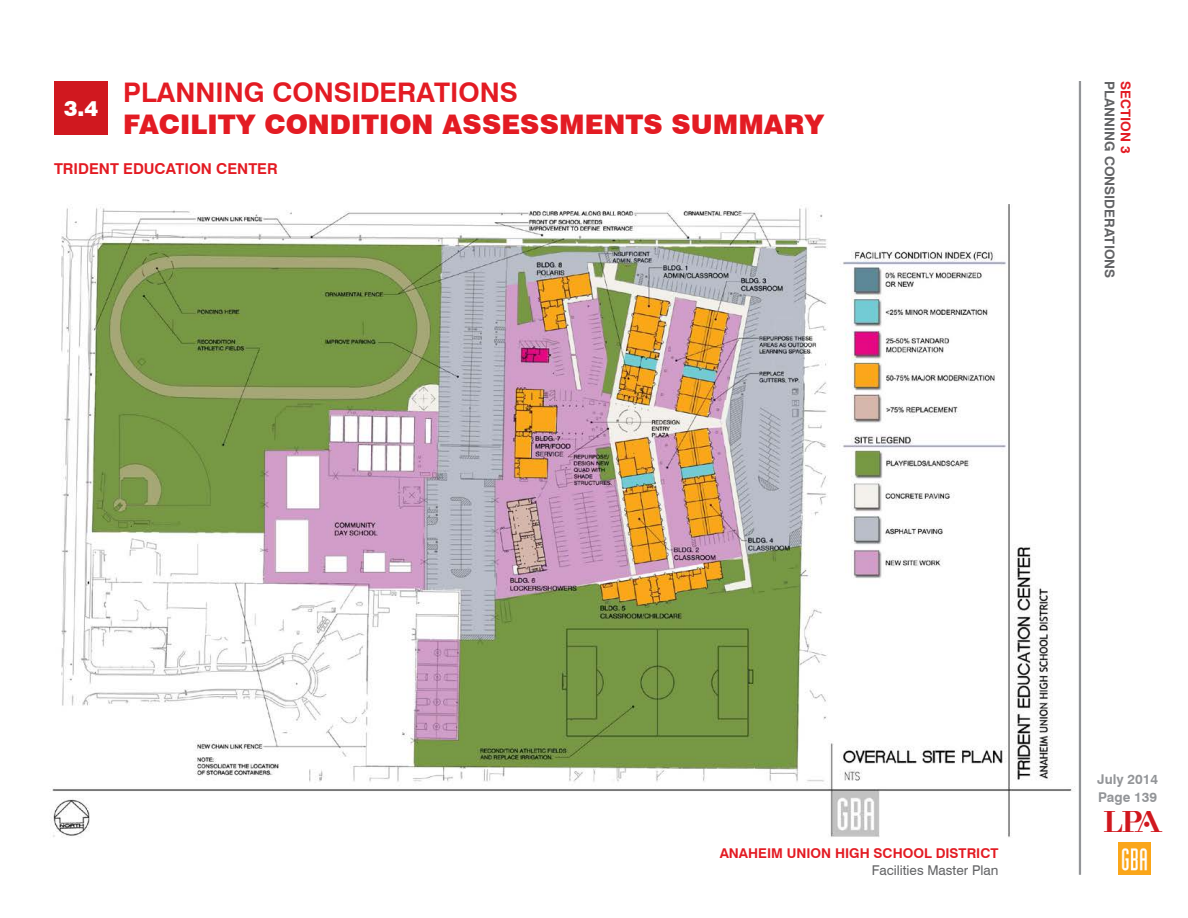
<style>
.page{position:relative;width:1188px;height:918px;background:#fff}
.page>*{position:absolute;margin:0;border:0;box-sizing:border-box;transform-origin:0 0}
.t1{font:900 27px "Swiss 721 BT";color:#e31b23}
.t2{font:700 27px "Swiss 721 BT";color:#e31b23}
.t3{font:900 21px "Swiss 721 BT";color:#fff}
.t4{font:21px "LPA Logo Regular";color:#d0181f}
.t5{font:700 15px "Swiss 721 BT";color:#e31b23}
.t6{font:700 13.5px "Swiss 721 BT";color:#e31b23}
.t7{font:700 13.5px "Swiss 721 BT";color:#636466}
.t8{font:13.5px "Swiss 721 BT";color:#636466}
.t9{font:700 13.5px "Swiss 721 BT";color:#939598}
</style>
<div class="page">
<hr style="left:1079px;top:81px;width:2px;height:794px;background:#939598">
<div style="left:54px;top:81px;width:54px;height:54px;background:#d0181f"></div>
<img style="left:1118px;top:842px;width:32px;height:33px">
<img style="left:52px;top:204px;width:1023px;height:633px">
<h2 class="t3" style="left:64px;top:96px;width:36px">3.4</h2>
<h1 class="t2" style="left:123px;top:76px;width:396px">PLANNING CONSIDERATIONS</h1>
<h1 class="t1" style="left:123px;top:108px;width:703px">FACILITY CONDITION ASSESSMENTS SUMMARY</h1>
<p class="t5" style="left:54px;top:159px;width:225px">TRIDENT EDUCATION CENTER</p>
<p class="t7" style="left:1118px;top:81px;width:199px;rotate:90deg">PLANNING CONSIDERATIONS</p>
<p class="t6" style="left:1134px;top:81px;width:74px;rotate:90deg">SECTION 3</p>
<p class="t6" style="left:720px;top:845px;width:280px">ANAHEIM UNION HIGH SCHOOL DISTRICT</p>
<p class="t8" style="left:872px;top:861px;width:128px">Facilities Master Plan</p>
<p class="t9" style="left:1097px;top:771px;width:62px">July 2014</p>
<h2 class="t4" style="left:1104px;top:812px;width:61px">LPA</h2>
<p class="t9" style="left:1098px;top:789px;width:60px">Page 139</p>
</div>
